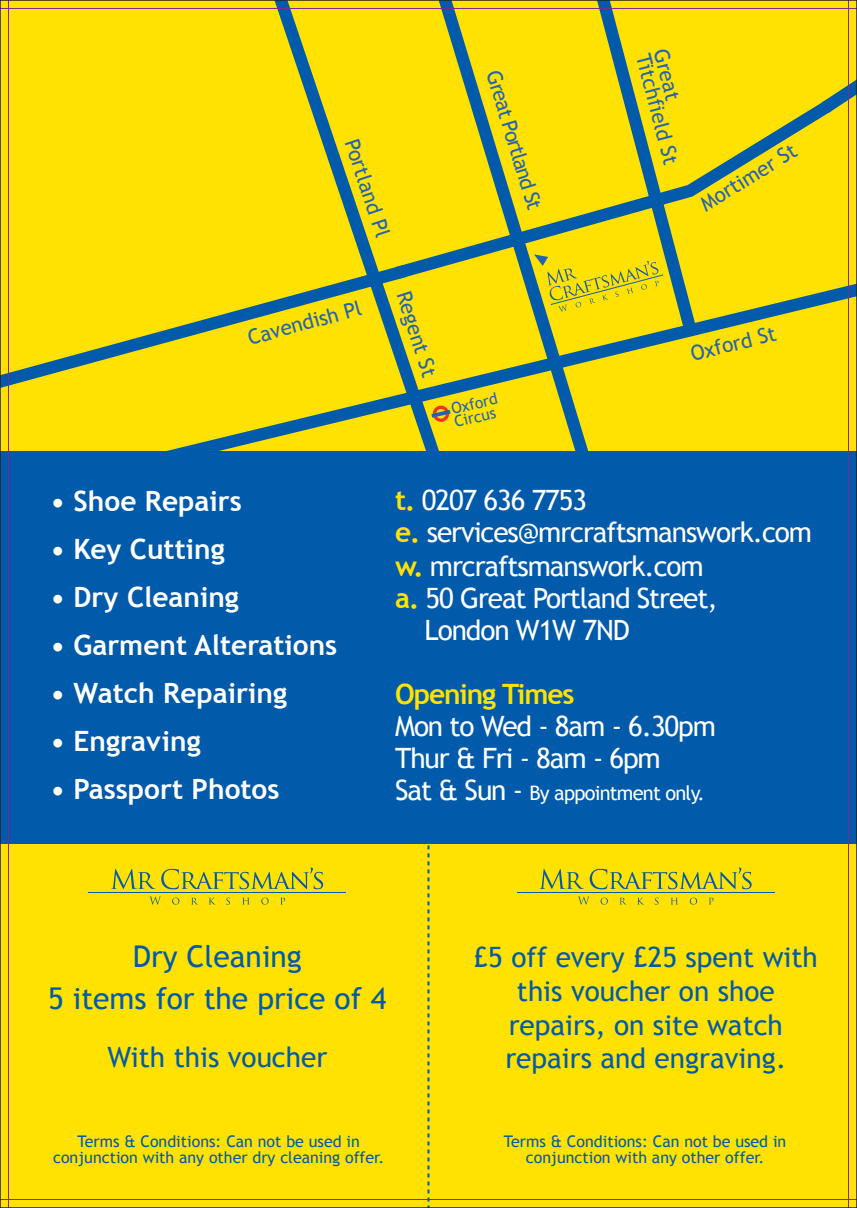
<style>
.page{position:relative;width:857px;height:1208px;background:#fff}
.page>*{position:absolute;margin:0;border:0;box-sizing:border-box;transform-origin:0 0}
.t1{font:30px/42px "Trebuchet MS";color:#015aaa;text-align:center}
.t2{font:28px/32px "Trebuchet MS";letter-spacing:-.04em;color:#fff}
.t3{font:700 28px "Trebuchet MS";color:#fff}
.t4{font:28px/33.6px "Trebuchet MS";color:#015aaa;text-align:center}
.t5{font:700 28px "Trebuchet MS";letter-spacing:-.04em;color:#ffe201}
.t6{font:20.8px "Trebuchet MS";color:#2363b0}
.t7{font:20px "Trebuchet MS";letter-spacing:-.04em;color:#fff}
.t8{font:16px/16px "Trebuchet MS";color:#015aaa;text-align:center}
.t9{font:15.6px/13.6px "Trebuchet MS";color:#2363b0}
.s1{font-weight:700;color:#ffe201}
.s2{font-size:28px}
</style>
<div class="page">
<div style="left:0;top:0;width:856px;height:1208px;background:#ffe201"></div>
<div style="left:0;top:451px;width:856px;height:393px;background:#015aaa"></div>
<svg style="left:427px;top:845px;width:2px;height:361px"></svg>
<svg style="left:539px;top:869px;width:44px;height:20px"></svg>
<svg style="left:589px;top:867px;width:162px;height:22px"></svg>
<svg style="left:578px;top:896px;width:11px;height:8px"></svg>
<svg style="left:600px;top:897px;width:7px;height:7px"></svg>
<svg style="left:619px;top:897px;width:7px;height:7px"></svg>
<svg style="left:637px;top:897px;width:6px;height:7px"></svg>
<svg style="left:654px;top:897px;width:4px;height:7px"></svg>
<svg style="left:671px;top:897px;width:6px;height:7px"></svg>
<svg style="left:689px;top:897px;width:7px;height:7px"></svg>
<svg style="left:709px;top:897px;width:4px;height:7px"></svg>
<hr style="left:516px;top:892px;width:258px;height:1px;background:#015aaa">
<svg style="left:111px;top:869px;width:44px;height:20px"></svg>
<svg style="left:161px;top:867px;width:162px;height:22px"></svg>
<svg style="left:149px;top:896px;width:12px;height:8px"></svg>
<svg style="left:172px;top:897px;width:7px;height:7px"></svg>
<svg style="left:191px;top:897px;width:6px;height:7px"></svg>
<svg style="left:209px;top:897px;width:6px;height:7px"></svg>
<svg style="left:226px;top:897px;width:4px;height:7px"></svg>
<svg style="left:242px;top:897px;width:7px;height:7px"></svg>
<svg style="left:261px;top:897px;width:7px;height:7px"></svg>
<svg style="left:280px;top:897px;width:5px;height:7px"></svg>
<hr style="left:88px;top:892px;width:258px;height:1px;background:#015aaa">
<svg style="left:697px;top:103px;width:131px;height:91px"></svg>
<svg style="left:275px;top:2px;width:163px;height:275px"></svg>
<svg style="left:167px;top:284px;width:687px;height:203px"></svg>
<svg style="left:438px;top:2px;width:166px;height:485px"></svg>
<svg style="left:2px;top:265px;width:404px;height:123px"></svg>
<svg style="left:821px;top:79px;width:33px;height:34px"></svg>
<svg style="left:533px;top:2px;width:164px;height:335px"></svg>
<hr style="left:8px;top:0;width:1px;height:1208px;background:#832890">
<hr style="left:847px;top:0;width:1px;height:1208px;background:#832890">
<hr style="left:0;top:8px;width:856px;height:1px;background:#832890">
<hr style="left:0;top:1199px;width:856px;height:1px;background:#832890">
<p class="t6" style="left:363px;top:136px;width:103px;rotate:72deg">Portland Pl</p>
<p class="t6" style="left:504px;top:67px;width:146px;rotate:73deg">Great Portland St</p>
<p class="t6" style="left:245px;top:326px;width:119px;rotate:-15deg">Cavendish Pl</p>
<p class="t6" style="left:415px;top:288px;width:90px;rotate:72deg">Regent St</p>
<p class="t9" style="left:449px;top:402px;width:49px;rotate:-13deg">Oxford<br>Circus</p>
<p class="t6" style="left:671px;top:46px;width:54px;rotate:75deg">Great</p>
<p class="t6" style="left:654px;top:51px;width:115px;rotate:75deg">Titchfield St</p>
<p class="t6" style="left:695px;top:195px;width:110px;rotate:-32deg">Mortimer St</p>
<p class="t6" style="left:687px;top:342px;width:89px;rotate:-14deg">Oxford St</p>
<p class="t3" style="left:50px;top:483px;width:193px">• Shoe Repairs</p>
<p class="t3" style="left:50px;top:531px;width:176px">• Key Cutting</p>
<p class="t3" style="left:50px;top:579px;width:190px">• Dry Cleaning</p>
<p class="t3" style="left:50px;top:627px;width:288px">• Garment Alterations</p>
<p class="t3" style="left:50px;top:675px;width:238px">• Watch Repairing</p>
<p class="t3" style="left:50px;top:723px;width:152px">• Engraving</p>
<p class="t3" style="left:50px;top:771px;width:230px">• Passport Photos</p>
<p class="t2" style="left:395px;top:484px;width:193px"><span class="s1">t.</span> 0207 636 7753</p>
<p class="t2" style="left:395px;top:516px;width:418px"><span class="s1">e.</span> services@mrcraftsmanswork.com</p>
<p class="t2" style="left:395px;top:550px;width:310px"><span class="s1">w.</span> mrcraftsmanswork.com</p>
<p class="t2" style="left:395px;top:582px;width:324px"><span class="s1">a.</span> 50 Great Portland Street,</p>
<p class="t2" style="left:424px;top:614px;width:207px">London W1W 7ND</p>
<p class="t5" style="left:395px;top:676px;width:181px">Opening Times</p>
<p class="t2" style="left:395px;top:710px;width:322px">Mon to Wed - 8am - 6.30pm<br>Thur &amp; Fri - 8am - 6pm</p>
<p class="t7" style="left:395px;top:780px;width:311px"><span class="s2">Sat &amp; Sun -</span> By appointment only.</p>
<p class="t1" style="left:48px;top:936px;width:340px">Dry Cleaning<br>5 items for the price of 4</p>
<p class="t4" style="left:107px;top:1040px;width:221px">With this voucher</p>
<p class="t8" style="left:53px;top:1133px;width:332px">Terms &amp; Conditions: Can not be used in conjunction with any other dry cleaning offer.</p>
<p class="t4" style="left:473px;top:941px;width:345px">£5 off every £25 spent with this voucher on shoe repairs, on site watch repairs and engraving.</p>
<p class="t8" style="left:503px;top:1133px;width:284px">Terms &amp; Conditions: Can not be used in conjunction with any other offer.</p>
</div>
